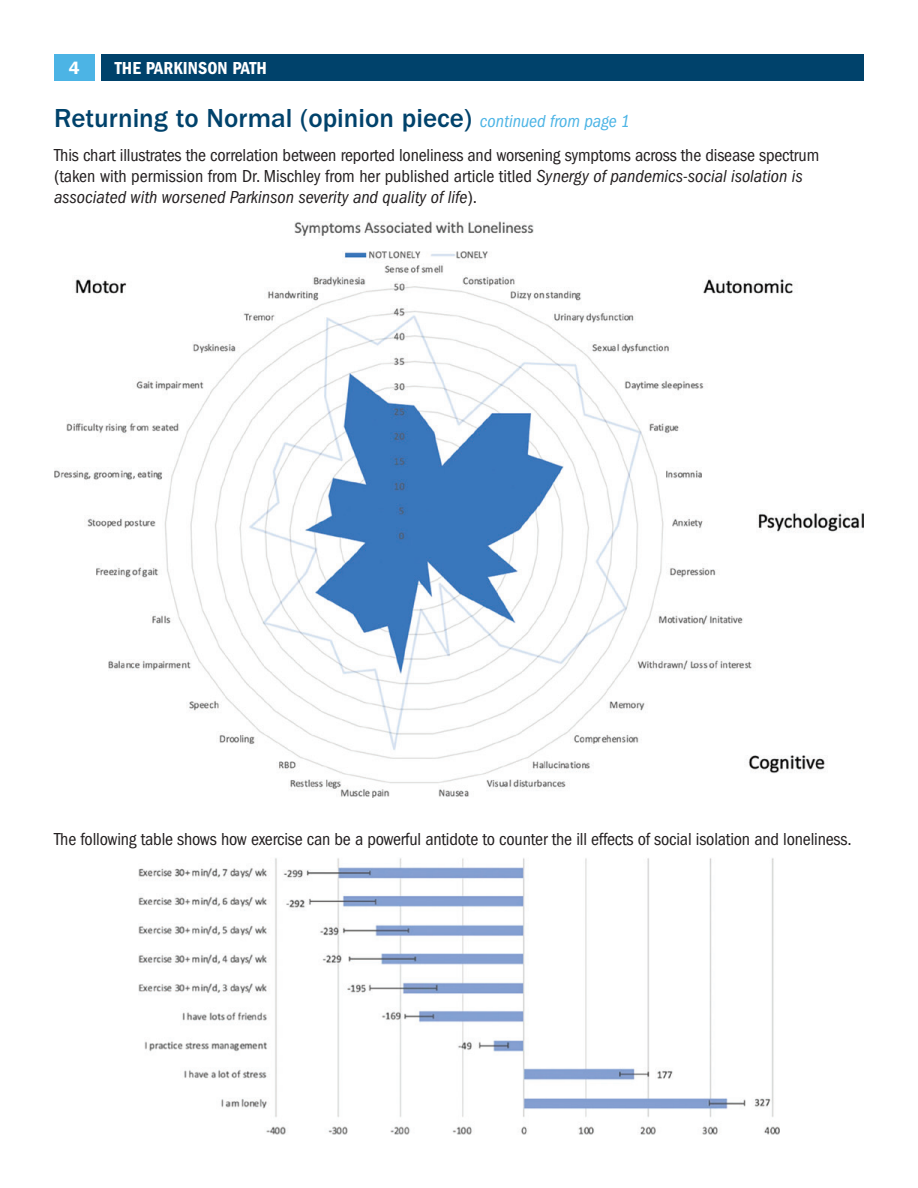
<style>
.page{position:relative;width:918px;height:1188px;background:#fff}
.page>*{position:absolute;margin:0;border:0;box-sizing:border-box;transform-origin:0 0}
.t1{font:500 27px "ITC Franklin Gothic Std";color:#00426b}
.t2{font:condensed 18px/21px "ITC Franklin Gothic Std";letter-spacing:-.01em;color:#231f20}
.t3{font:18px "ITC Franklin Gothic Std Dm Cd";letter-spacing:.005em;color:#fff}
.t4{font:600 18px "ITC Franklin Gothic Std";color:#fff}
.s1{font-weight:400;font-style:italic;font-stretch:condensed;font-size:18px;color:#4cb4e5}
.s2{font-style:italic}
</style>
<div class="page">
<div style="left:54px;top:54px;width:40px;height:27px;background:#4cb4e5"></div>
<div style="left:101px;top:54px;width:763px;height:27px;background:#00426b"></div>
<img style="left:54px;top:221px;width:810px;height:576px">
<img style="left:139px;top:858px;width:640px;height:277px">
<p class="t4" style="left:69px;top:57px;width:12px">4</p>
<p class="t3" style="left:115px;top:57px;width:154px">THE PARKINSON PATH</p>
<h1 class="t1" style="left:54px;top:103px;width:578px">Returning to Normal (opinion piece) <span class="s1">continued from page 1</span></h1>
<p class="t2" style="left:54px;top:145px;width:767px">This chart illustrates the correlation between reported loneliness and worsening symptoms across the disease spectrum (taken with permission from Dr. Mischley from her published article titled <span class="s2">Synergy of pandemics-social isolation is associated with worsened Parkinson severity and quality of life</span>).</p>
<p class="t2" style="left:54px;top:829px;width:799px">The following table shows how exercise can be a powerful antidote to counter the ill effects of social isolation and loneliness.</p>
</div>
